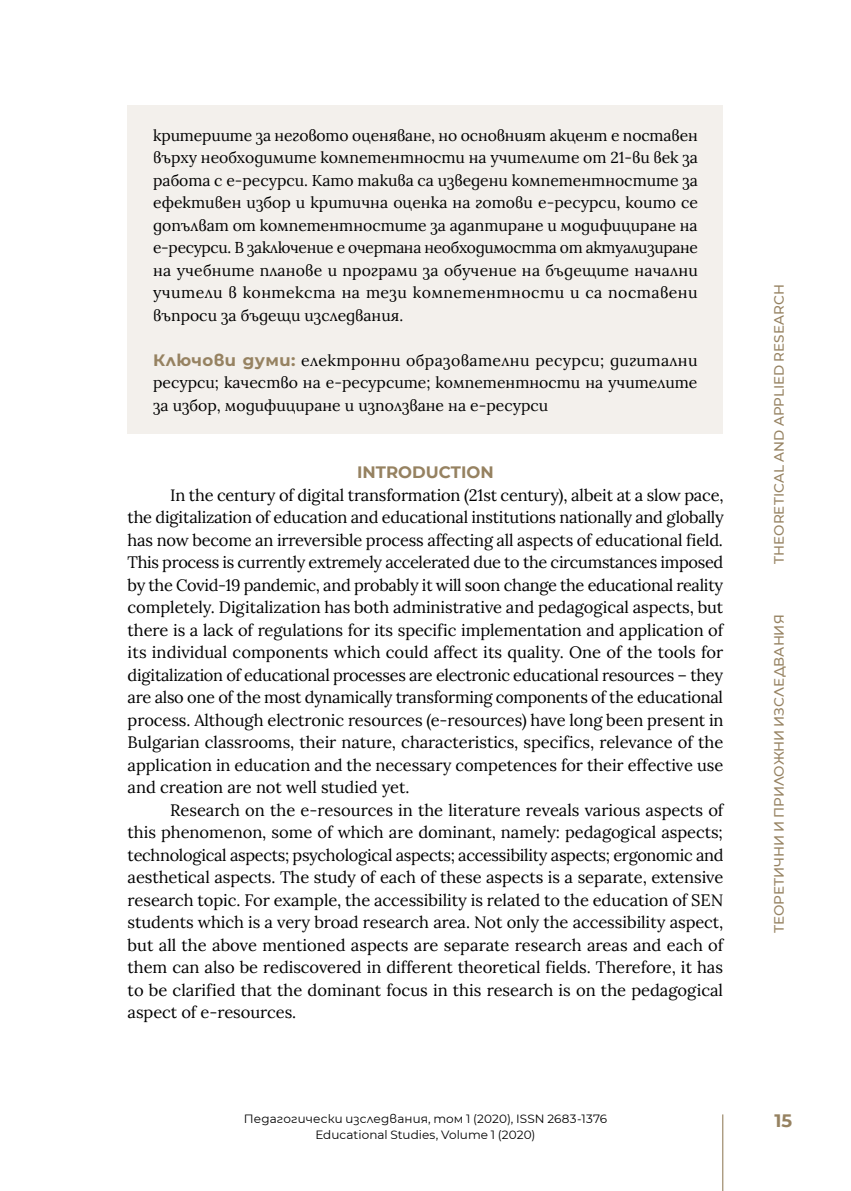
<style>
.page{position:relative;width:851px;height:1191px;background:#fff}
.page>*{position:absolute;margin:0;border:0;box-sizing:border-box;transform-origin:0 0}
.t1{font:700 18px "Montserrat";color:#968261}
.t2{font:16.5px/22.5px "Lora";letter-spacing:-.005em;color:#000;text-align:justify}
.t3{font:700 16.5px "Montserrat";color:#968261}
.t4{font:15.75px/22.5px "Lora";color:#000;text-align:justify}
.t5{font:500 13.5px "Montserrat";color:#968261}
.t6{font:12px/15.8px "Montserrat";letter-spacing:.01em;color:#000;text-align:center}
.s1{font-family:"Montserrat";font-weight:700;font-size:16.5px;color:#968261}
</style>
<div class="page">
<div style="left:128px;top:106px;width:595px;height:238px;background:#f3f0ec"></div>
<div style="left:128px;top:330px;width:595px;height:104px;background:#f3f0ec"></div>
<hr style="left:722px;top:1114px;width:1px;height:77px;background:#968261">
<p class="t4" style="left:153px;top:123px;width:546px">критериите за неговото оценяване, но основният акцент е поставен върху необходимите компетентности на учителите от 21-ви век за работа с е-ресурси. Като такива са изведени компетентностите за ефективен избор и критична оценка на готови е-ресурси, които се допълват от компетентностите за адаптиране и модифициране на е-ресурси. В заключение е очертана необходимостта от актуализиране на учебните планове и програми за обучение на бъдещите начални учители в контекста на тези компетентности и са поставени въпроси за бъдещи изследвания.</p>
<p class="t4" style="left:153px;top:348px;width:546px"><span class="s1">Ключови думи:</span> електронни образователни ресурси; дигитални ресурси; качество на е-ресурсите; компетентности на учителите за избор, модифициране и използване на е-ресурси</p>
<p class="t3" style="left:357px;top:460px;width:138px">INTRODUCTION</p>
<p class="t2" style="left:128px;top:482px;width:597px;text-indent:43px">In the century of digital transformation (21st century), albeit at a slow pace, the digitalization of education and educational institutions nationally and globally has now become an irreversible process affecting all aspects of educational field.<br>This process is currently extremely accelerated due to the circumstances imposed by the Covid-19 pandemic, and probably it will soon change the educational reality completely. Digitalization has both administrative and pedagogical aspects, but there is a lack of regulations for its specific implementation and application of its individual components which could affect its quality. One of the tools for digitalization of educational processes are electronic educational resources – they are also one of the most dynamically transforming components of the educational process. Although electronic resources (e-resources) have long been present in Bulgarian classrooms, their nature, characteristics, specifics, relevance of the application in education and the necessary competences for their effective use and creation are not well studied yet.</p>
<p class="t2" style="left:128px;top:797px;width:597px;text-indent:43px">Research on the e-resources in the literature reveals various aspects of this phenomenon, some of which are dominant, namely: pedagogical aspects; technological aspects; psychological aspects; accessibility aspects; ergonomic and aesthetical aspects. The study of each of these aspects is a separate, extensive research topic. For example, the accessibility is related to the education of SEN students which is a very broad research area. Not only the accessibility aspect, but all the above mentioned aspects are separate research areas and each of them can also be rediscovered in different theoretical fields. Therefore, it has to be clarified that the dominant focus in this research is on the pedagogical aspect of e-resources.</p>
<p class="t6" style="left:244px;top:1110px;width:365px">Педагогически изследвания, том 1 (2020), ISSN 2683-1376<br>Educational Studies, Volume 1 (2020)</p>
<p class="t5" style="left:769px;top:563px;width:281px;rotate:-90deg">THEORETICAL AND APPLIED RESEARCH</p>
<p class="t5" style="left:769px;top:933px;width:320px;rotate:-90deg">ТЕОРЕТИЧНИ И ПРИЛОЖНИ ИЗСЛЕДВАНИЯ</p>
<p class="t1" style="left:774px;top:1107px;width:19px">15</p>
</div>
